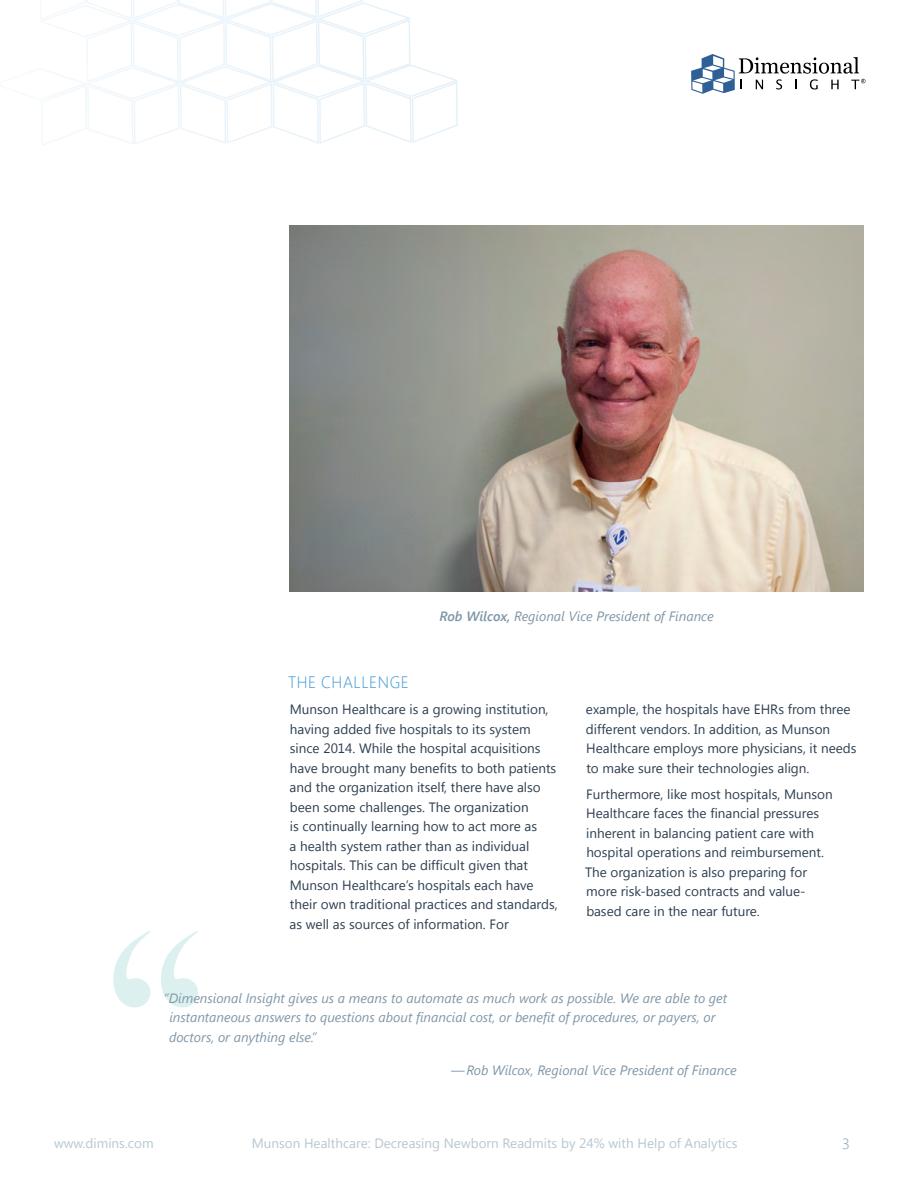
<style>
.page{position:relative;width:918px;height:1188px;background:#fff}
.page>*{position:absolute;margin:0;border:0;box-sizing:border-box;transform-origin:0 0}
.t1{font:285px "Felix Titling";color:#dcf0ef}
.t2{font:300 16.5px "Segoe UI";letter-spacing:.035em;color:#3d97d3}
.t3{font:300 15px "Segoe UI";color:#8097a8}
.t4{font:13.5px/19.5px "Segoe UI";color:#2c3e50}
.t5{font:italic 13.5px/19.5px "Segoe UI";color:#8097a8}
.t6{font:13.5px "Segoe UI";color:#b6c7d1}
.s1{font-weight:600}
</style>
<div class="page">
<img style="left:289px;top:225px;width:575px;height:367px">
<svg style="left:691px;top:54px;width:174px;height:40px"></svg>
<svg style="left:39px;top:0;width:419px;height:146px"></svg>
<p class="t5" style="left:440px;top:606px;width:275px"><span class="s1">Rob Wilcox,</span> Regional Vice President of Finance</p>
<p class="t2" style="left:288px;top:667px;width:122px">THE CHALLENGE</p>
<p class="t4" style="left:290px;top:699px;width:270px">Munson Healthcare is a growing institution, having added five hospitals to its system since 2014. While the hospital acquisitions have brought many benefits to both patients and the organization itself, there have also been some challenges. The organization<br>is continually learning how to act more as<br>a health system rather than as individual hospitals. This can be difficult given that Munson Healthcare’s hospitals each have their own traditional practices and standards, as well as sources of information. For</p>
<p class="t4" style="left:586px;top:699px;width:272px">example, the hospitals have EHRs from three different vendors. In addition, as Munson Healthcare employs more physicians, it needs to make sure their technologies align.</p>
<p class="t4" style="left:585px;top:784px;width:249px">Furthermore, like most hospitals, Munson Healthcare faces the financial pressures inherent in balancing patient care with hospital operations and reimbursement.<br>The organization is also preparing for more risk-based contracts and value&shy;based care in the near future.</p>
<h1 class="t1" style="left:108px;top:874px;width:96px">“</h1>
<p class="t5" style="left:169px;top:988px;width:560px;text-indent:-5px">“Dimensional Insight gives us a means to automate as much work as possible. We are able to get instantaneous answers to questions about financial cost, or benefit of procedures, or payers, or doctors, or anything else.”</p>
<p class="t5" style="left:451px;top:1060px;width:287px">— Rob Wilcox, Regional Vice President of Finance</p>
<p class="t6" style="left:54px;top:1134px;width:101px">www.dimins.com</p>
<p class="t6" style="left:252px;top:1134px;width:487px">Munson Healthcare: Decreasing Newborn Readmits by 24% with Help of Analytics</p>
<p class="t3" style="left:842px;top:1130px;width:9px">3</p>
</div>
